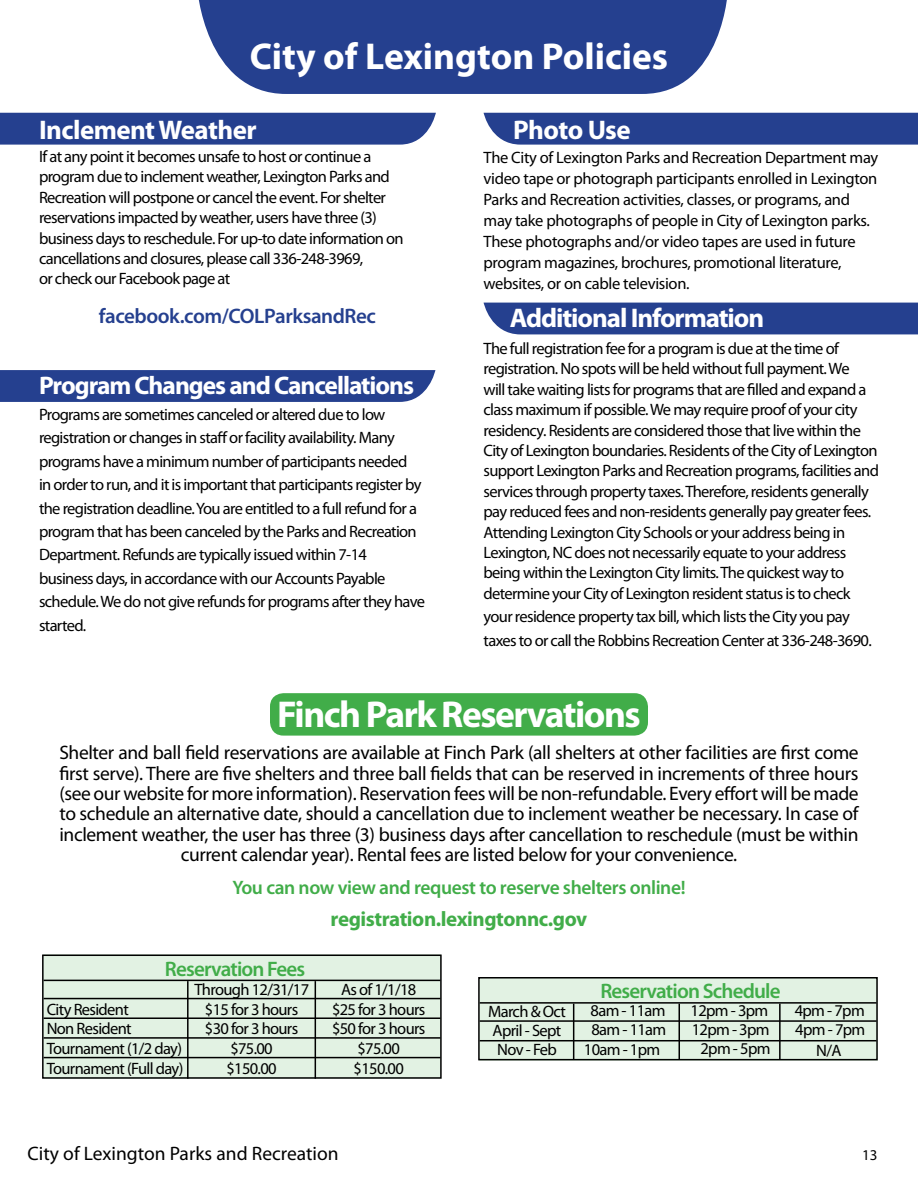
<style>
.page{position:relative;width:918px;height:1188px;background:#fff}
.page>*{position:absolute;margin:0;border:0;box-sizing:border-box;transform-origin:0 0}
.t1{font:700 37.5px "Myriad Pro";color:#fff}
.t2{font:700 37.5px "Myriad Pro";letter-spacing:-.04em;color:#fff}
.t3{font:700 27px "Myriad Pro";letter-spacing:-.035em;color:#fff}
.t4{font:700 25.5px "Myriad Pro";letter-spacing:-.04em;color:#fff}
.t5{font:600 21px "Myriad Pro";letter-spacing:-.04em;color:#41ad49}
.t6{font:700 21px "Myriad Pro";letter-spacing:-.02em;color:#41ad49}
.t7{font:600 21px "Myriad Pro";letter-spacing:-.02em;color:#25408f}
.t8{font:19.5px/20.4px "Myriad Pro";letter-spacing:-.02em;color:#000;text-align:center}
.t9{font:600 19.5px "Myriad Pro";letter-spacing:-.02em;color:#41ad49}
.t10{font:19.5px "Myriad Pro";color:#000}
.t11{font:16.5px/20.4px "Myriad Pro";letter-spacing:-.04em;color:#000}
.t12{font:16.5px/21px "Myriad Pro";letter-spacing:-.02em;color:#000}
.t13{font:15px "Myriad Pro";color:#000}
</style>
<div class="page">
<div style="left:270px;top:693px;width:378px;height:43px;background:#41ad49;border-radius:14px"></div>
<div style="left:484px;top:303px;width:434px;height:31px;background:#25408f"></div>
<div style="left:484px;top:113px;width:434px;height:32px;background:#25408f"></div>
<div style="left:0;top:113px;width:436px;height:32px;background:#25408f"></div>
<svg style="left:0;top:370px;width:435px;height:32px;background:#294491"></svg>
<svg style="left:198px;top:0;width:529px;height:94px;background:#354e97"></svg>
<div style="left:44px;top:955px;width:397px;height:124px;background:#e2f2e3"></div>
<div style="left:479px;top:977px;width:398px;height:83px;background:#e2f2e3"></div>
<div style="left:42px;top:955px;width:400px;height:124px;border:2px solid #000"></div>
<div style="left:478px;top:977px;width:400px;height:83px;border:2px solid #000"></div>
<hr style="left:44px;top:980px;width:396px;height:1px;background:#000">
<hr style="left:480px;top:1002px;width:397px;height:2px;background:#000">
<hr style="left:44px;top:998px;width:396px;height:1px;background:#000">
<hr style="left:480px;top:1020px;width:397px;height:2px;background:#000">
<hr style="left:44px;top:1017px;width:396px;height:2px;background:#000">
<hr style="left:480px;top:1040px;width:397px;height:1px;background:#000">
<hr style="left:44px;top:1037px;width:396px;height:2px;background:#000">
<hr style="left:44px;top:1057px;width:396px;height:1px;background:#000">
<hr style="left:187px;top:981px;width:2px;height:98px;background:#000">
<hr style="left:573px;top:1004px;width:1px;height:56px;background:#000">
<hr style="left:315px;top:981px;width:1px;height:98px;background:#000">
<hr style="left:779px;top:1004px;width:2px;height:56px;background:#000">
<hr style="left:679px;top:1004px;width:1px;height:56px;background:#000">
<h1 class="t1" style="left:250px;top:32px;width:420px">City of Lexington Policies</h1>
<h2 class="t3" style="left:39px;top:112px;width:219px">Inclement Weather</h2>
<p class="t11" style="left:39px;top:146px;width:366px">If at any point it becomes unsafe to host or continue a program due to inclement weather, Lexington Parks and Recreation will postpone or cancel the event. For shelter reservations impacted by weather, users have three (3) business days to reschedule. For up-to date information on cancellations and closures, please call 336-248-3969,<br>or check our Facebook page at</p>
<p class="t7" style="left:99px;top:302px;width:279px">facebook.com/COLParksandRec</p>
<h3 class="t4" style="left:39px;top:368px;width:377px">Program Changes and Cancellations</h3>
<p class="t11" style="left:39px;top:403px;width:388px;line-height:23.4px">Programs are sometimes canceled or altered due to low registration or changes in staff or facility availability. Many programs have a minimum number of participants needed<br>in order to run, and it is important that participants register by the registration deadline. You are entitled to a full refund for a program that has been canceled by the Parks and Recreation Department. Refunds are typically issued within 7-14 business days, in accordance with our Accounts Payable schedule. We do not give refunds for programs after they have started.</p>
<h2 class="t3" style="left:513px;top:112px;width:119px">Photo Use</h2>
<p class="t12" style="left:484px;top:146px;width:396px">The City of Lexington Parks and Recreation Department may video tape or photograph participants enrolled in Lexington Parks and Recreation activities, classes, or programs, and may take photographs of people in City of Lexington parks.<br>These photographs and/or video tapes are used in future program magazines, brochures, promotional literature, websites, or on cable television.</p>
<h2 class="t3" style="left:510px;top:300px;width:256px">Additional Information</h2>
<p class="t11" style="left:484px;top:338px;width:397px">The full registration fee for a program is due at the time of registration. No spots will be held without full payment. We<br>will take waiting lists for programs that are filled and expand a class maximum if possible. We may require proof of your city residency. Residents are considered those that live within the City of Lexington boundaries. Residents of the City of Lexington support Lexington Parks and Recreation programs, facilities and services through property taxes. Therefore, residents generally pay reduced fees and non-residents generally pay greater fees.<br>Attending Lexington City Schools or your address being in Lexington, NC does not necessarily equate to your address being within the Lexington City limits. The quickest way to determine your City of Lexington resident status is to check</p>
<p class="t11" style="left:484px;top:605px;width:390px;line-height:23.4px">your residence property tax bill, which lists the City you pay taxes to or call the Robbins Recreation Center at 336-248-3690.</p>
<h1 class="t2" style="left:277px;top:690px;width:365px">Finch Park Reservations</h1>
<p class="t8" style="left:59px;top:742px;width:801px">Shelter and ball field reservations are available at Finch Park (all shelters at other facilities are first come first serve). There are five shelters and three ball fields that can be reserved in increments of three hours (see our website for more information). Reservation fees will be non-refundable. Every effort will be made to schedule an alternative date, should a cancellation due to inclement weather be necessary. In case of inclement weather, the user has three (3) business days after cancellation to reschedule (must be within current calendar year). Rental fees are listed below for your convenience.</p>
<p class="t9" style="left:232px;top:875px;width:455px">You can now view and request to reserve shelters online!</p>
<p class="t6" style="left:331px;top:905px;width:258px">registration.lexingtonnc.gov</p>
<p class="t5" style="left:165px;top:956px;width:142px">Reservation Fees</p>
<p class="t5" style="left:600px;top:978px;width:182px">Reservation Schedule</p>
<p class="t11" style="left:47px;top:999px;width:84px">City Resident</p>
<p class="t11" style="left:205px;top:999px;width:95px;line-height:19.8px;text-align:center">$15 for 3 hours $30 for 3 hours $75.00 $150.00</p>
<p class="t11" style="left:195px;top:979px;width:116px">Through 12/31/17</p>
<p class="t11" style="left:332px;top:979px;width:95px;line-height:19.6px;text-align:center">As of 1/1/18 $25 for 3 hours</p>
<p class="t11" style="left:488px;top:1001px;width:79px;line-height:19.6px">March &amp; Oct<br>April - Sept</p>
<p class="t11" style="left:497px;top:1039px;width:61px">Nov - Feb</p>
<p class="t11" style="left:591px;top:1000px;width:76px">8am - 11am</p>
<p class="t11" style="left:691px;top:1000px;width:79px">12pm - 3pm</p>
<p class="t11" style="left:795px;top:1000px;width:72px">4pm - 7pm</p>
<p class="t11" style="left:591px;top:1019px;width:76px">8am - 11am</p>
<p class="t11" style="left:692px;top:1019px;width:79px">12pm - 3pm</p>
<p class="t11" style="left:795px;top:1019px;width:72px">4pm - 7pm</p>
<p class="t11" style="left:584px;top:1039px;width:78px">10am - 1pm</p>
<p class="t11" style="left:700px;top:1038px;width:72px">2pm - 5pm</p>
<p class="t11" style="left:816px;top:1040px;width:27px">N/A</p>
<p class="t11" style="left:47px;top:1018px;width:138px;line-height:19.8px">Non Resident<br>Tournament (1/2 day)<br>Tournament (Full day)</p>
<p class="t11" style="left:332px;top:1019px;width:95px;line-height:19.4px;text-align:center">$50 for 3 hours $75.00</p>
<p class="t11" style="left:354px;top:1058px;width:52px">$150.00</p>
<p class="t10" style="left:28px;top:1142px;width:313px">City of Lexington Parks and Recreation</p>
<p class="t13" style="left:862px;top:1146px;width:17px">13</p>
</div>
